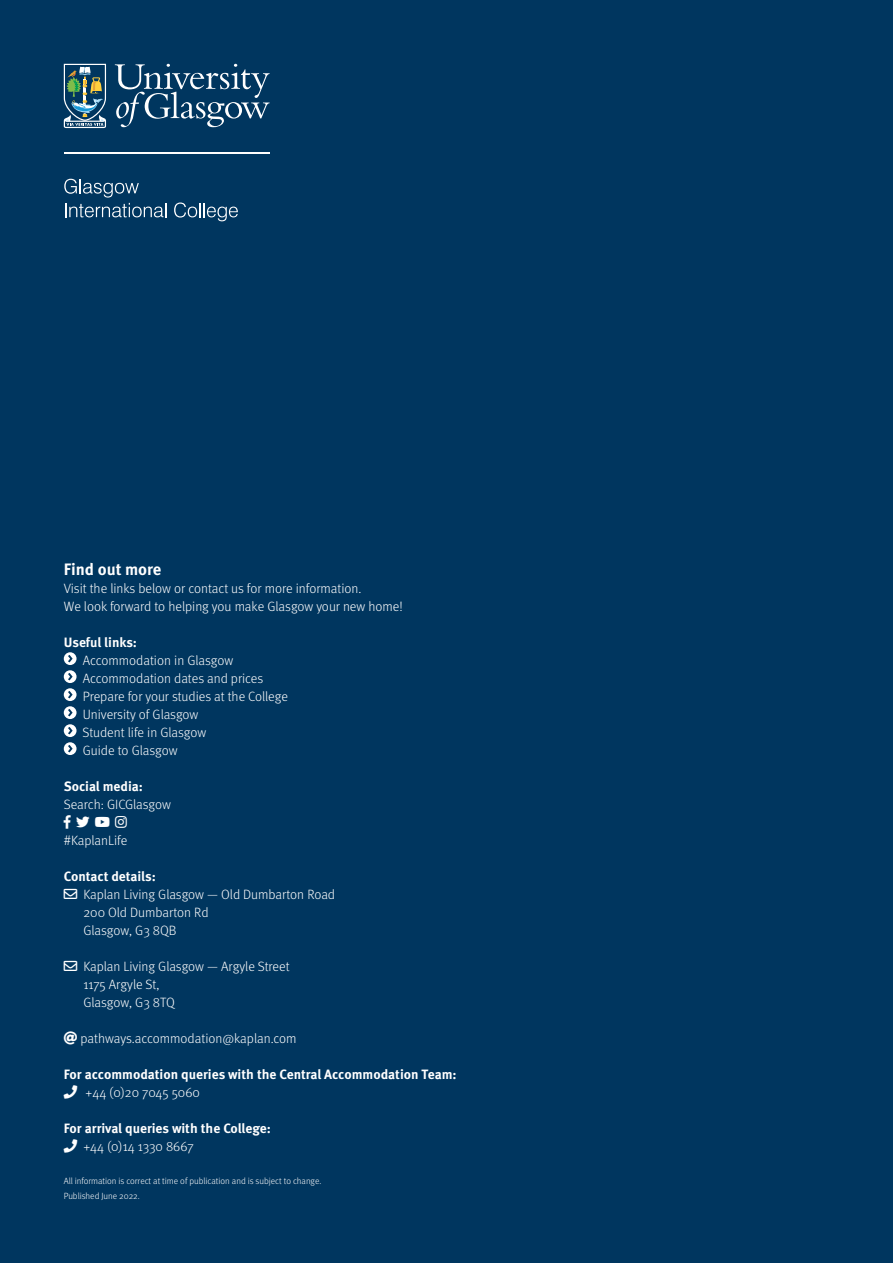
<style>
.page{position:relative;width:893px;height:1263px;background:#00365f}
.page>*{position:absolute;margin:0;border:0;box-sizing:border-box;transform-origin:0 0}
.t1{font:700 16.5px "Meta Pro";color:#fff}
.t2{font:300 13.5px/18px "Meta Pro";color:#fff}
.t3{font:700 13.5px "Meta Pro";color:#fff}
.t4{font:13.5px "Font Awesome 5 Brands";color:#fff}
.t5{font:300 9px/15px "Meta Pro";color:#fff}
</style>
<div class="page">
<svg style="left:64px;top:652px;width:13px;height:103px"></svg>
<hr style="left:64px;top:152px;width:206px;height:2px;background:#fff">
<svg style="left:64px;top:179px;width:102px;height:38px"></svg>
<svg style="left:174px;top:202px;width:64px;height:19px"></svg>
<svg style="left:115px;top:64px;width:155px;height:63px"></svg>
<svg style="left:64px;top:64px;width:42px;height:64px"></svg>
<p class="t1" style="left:64px;top:556px;width:99px">Find out more</p>
<p class="t2" style="left:64px;top:579px;width:341px">Visit the links below or contact us for more information.<br>We look forward to helping you make Glasgow your new home!</p>
<p class="t3" style="left:64px;top:632px;width:75px">Useful links:</p>
<p class="t2" style="left:82px;top:651px;width:207px">Accommodation in Glasgow<br>Accommodation dates and prices<br>Prepare for your studies at the College<br>University of Glasgow<br>Student life in Glasgow<br>Guide to Glasgow</p>
<p class="t3" style="left:64px;top:776px;width:81px">Social media:</p>
<p class="t2" style="left:64px;top:795px;width:109px">Search: GICGlasgow</p>
<p class="t4" style="left:64px;top:815px;width:65px">□□ ▼▼▼ □◆▼◆ ■▲▼</p>
<p class="t2" style="left:64px;top:831px;width:65px">#KaplanLife</p>
<p class="t3" style="left:64px;top:866px;width:94px">Contact details:</p>
<p class="t2" style="left:83px;top:885px;width:253px;text-indent:-20px">■❖●□ Kaplan Living Glasgow — Old Dumbarton Road<br>200 Old Dumbarton Rd<br>Glasgow, G3 8QB</p>
<p class="t2" style="left:83px;top:957px;width:208px;text-indent:-20px">■❖●□ Kaplan Living Glasgow — Argyle Street<br>1175 Argyle St,<br>Glasgow, G3 8TQ</p>
<p class="t2" style="left:80px;top:1029px;width:218px">pathways.accommodation@kaplan.com</p>
<p class="t3" style="left:64px;top:1064px;width:394px">For accommodation queries with the Central Accommodation Team:</p>
<p class="t2" style="left:64px;top:1083px;width:138px">★ +44 (0)20 7045 5060</p>
<p class="t3" style="left:64px;top:1118px;width:209px">For arrival queries with the College:</p>
<p class="t2" style="left:64px;top:1137px;width:131px">★ +44 (0)14 1330 8667</p>
<p class="t5" style="left:64px;top:1173px;width:259px">All information is correct at time of publication and is subject to change.<br>Published June 2022.</p>
</div>
